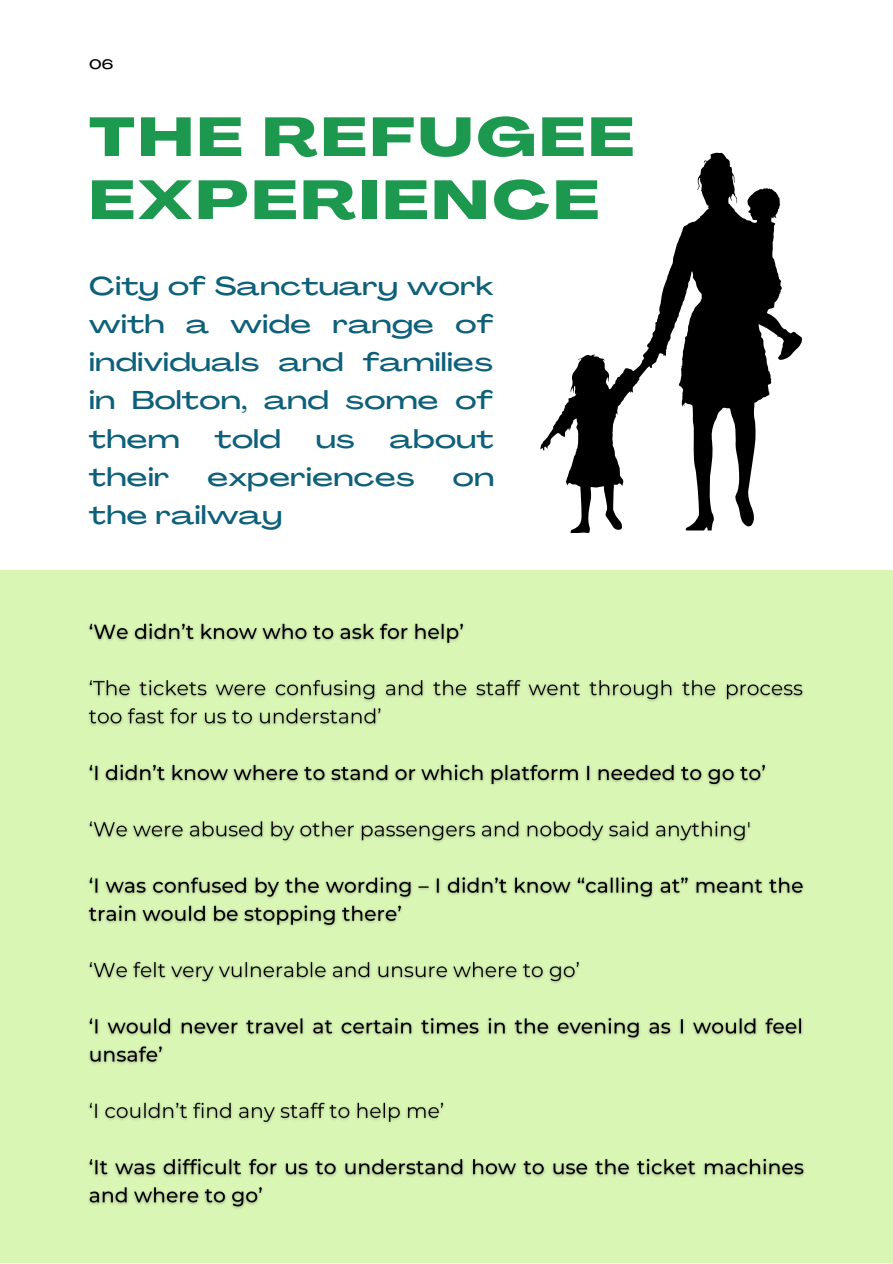
<style>
.page{position:relative;width:893px;height:1264px;background:#fff}
.page>*{position:absolute;margin:0;border:0;box-sizing:border-box;transform-origin:0 0}
.t1{font:800 54px/63px "Agrandir Grand";letter-spacing:.07em;color:#1c994f}
.t2{font:500 25.5px/38.2px "Agrandir Grand";letter-spacing:.02em;color:#0e607a;text-align:justify}
.t3{font:500 13.5px "Agrandir Grand";color:#000}
</style>
<div class="page">
<div style="left:0;top:569px;width:892px;height:693px;background:#d9f6b4"></div>
<svg style="left:540px;top:152px;width:262px;height:381px"></svg>
<img style="left:88px;top:623px;width:717px;height:586px">
<p class="t3" style="left:89px;top:59px;width:25px">06</p>
<h1 class="t1" style="left:89px;top:111px;width:546px">THE REFUGEE<br>EXPERIENCE</h1>
<p class="t2" style="left:89px;top:269px;width:405px">City of Sanctuary work with a wide range of individuals and families in Bolton, and some of them</p>
<p class="t2" style="left:215px;top:422px;width:67px">told</p>
<p class="t2" style="left:316px;top:422px;width:40px">us</p>
<p class="t2" style="left:390px;top:422px;width:105px">about</p>
<p class="t2" style="left:89px;top:460px;width:82px">their</p>
<p class="t2" style="left:207px;top:460px;width:208px">experiences</p>
<p class="t2" style="left:453px;top:460px;width:43px">on</p>
<p class="t2" style="left:89px;top:498px;width:194px">the railway</p>
</div>
